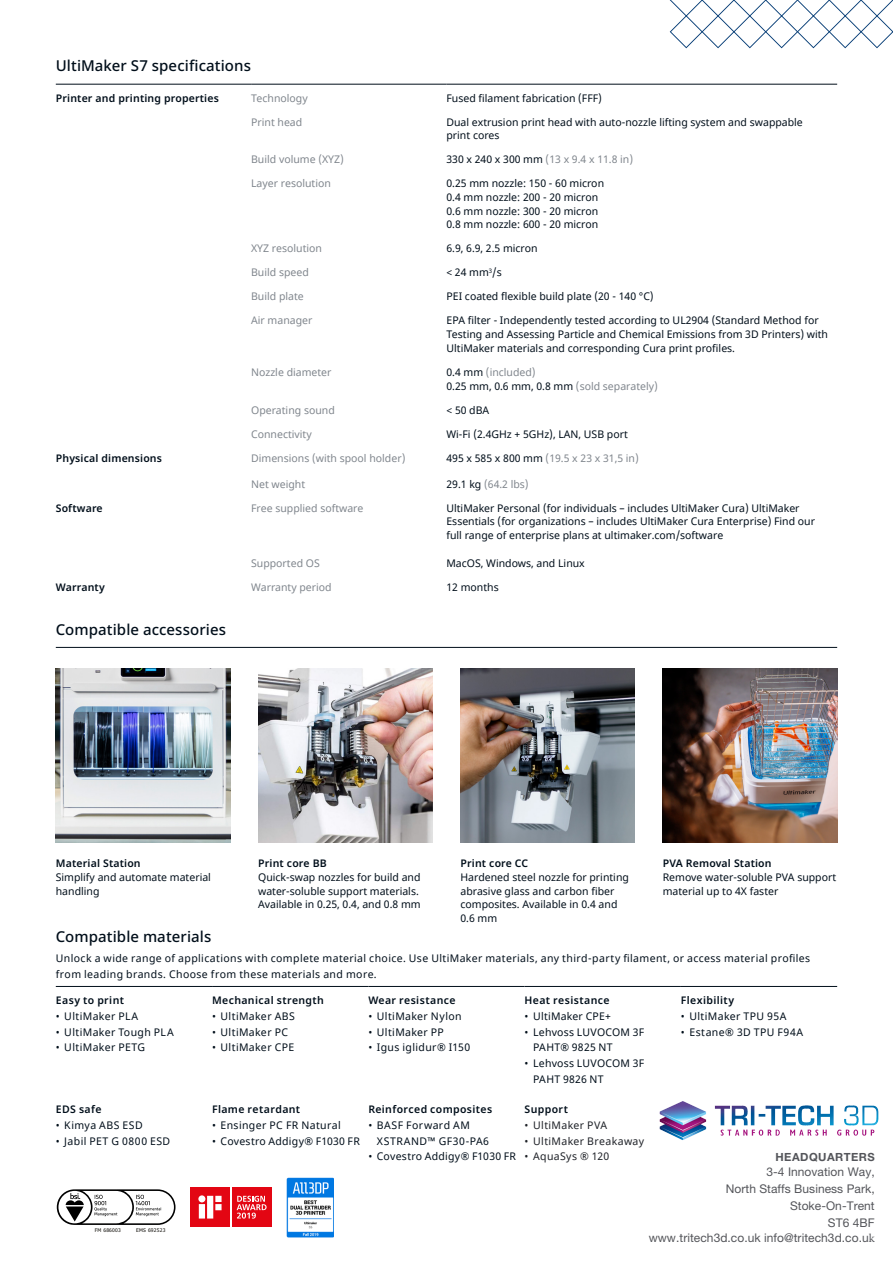
<style>
.page{position:relative;width:893px;height:1263px;background:#fff}
.page>*{position:absolute;margin:0;border:0;box-sizing:border-box;transform-origin:0 0}
.t1{font:500 15px "Noto Sans";letter-spacing:.005em;color:#000e1a}
.t2{font:12px/17px "Helvetica Neue LT Std";letter-spacing:.005em;color:#54555a;text-align:right}
.t3{font:700 11.25px "Helvetica Neue LT Std";letter-spacing:.04em;color:#54555a}
.t4{font:10.5px/13.6px "Noto Sans";color:#000e1a}
.t5{font:10.5px/13.6px "Noto Sans";color:#80868d}
.t6{font:10.5px/15.8px "Noto Sans";letter-spacing:.035em;color:#000e1a}
.t7{font:600 10.5px "Noto Sans";letter-spacing:.025em;color:#000e1a}
.t8{font:10.5px/15.8px "Noto Sans";letter-spacing:.025em;color:#000e1a}
.t9{font:10.5px "Noto Sans";letter-spacing:.04em;color:#000e1a}
.t10{font:10.5px/15.8px "Noto Sans";letter-spacing:.045em;color:#000e1a}
.t11{font:10.5px "Noto Sans";letter-spacing:.035em;color:#1e2127}
.t12{font:10.5px "Noto Sans";letter-spacing:.02em;color:#000e1a}
.t13{font:4.95px "Tahoma";letter-spacing:.045em;color:#12100b}
.s1{color:#000e1a}
.s2{font-family:"Minion Pro"}
</style>
<div class="page">
<svg style="left:670px;top:0;width:223px;height:48px"></svg>
<svg style="left:188px;top:1185px;width:85px;height:44px"></svg>
<div style="left:191px;top:1187px;width:39px;height:40px;background:#e30613"></div>
<svg style="left:198px;top:1195px;width:24px;height:23px"></svg>
<div style="left:232px;top:1187px;width:39px;height:40px;background:#e30613"></div>
<svg style="left:237px;top:1196px;width:30px;height:22px"></svg>
<svg style="left:57px;top:1189px;width:119px;height:36px"></svg>
<img style="left:460px;top:668px;width:175px;height:174px">
<img style="left:663px;top:668px;width:174px;height:174px">
<img style="left:56px;top:668px;width:174px;height:174px">
<img style="left:258px;top:668px;width:175px;height:174px">
<hr style="left:56px;top:84px;width:195px;height:1px;background:#000e1a">
<hr style="left:251px;top:84px;width:195px;height:1px;background:#000e1a">
<hr style="left:446px;top:84px;width:391px;height:1px;background:#000e1a">
<hr style="left:56px;top:647px;width:781px;height:1px;background:#000e1a">
<hr style="left:56px;top:986px;width:156px;height:1px;background:#000e1a">
<hr style="left:212px;top:986px;width:156px;height:1px;background:#000e1a">
<hr style="left:368px;top:986px;width:157px;height:1px;background:#000e1a">
<hr style="left:525px;top:986px;width:156px;height:1px;background:#000e1a">
<hr style="left:681px;top:986px;width:156px;height:1px;background:#000e1a">
<img style="left:286px;top:1177px;width:48px;height:60px">
<img style="left:659px;top:1101px;width:220px;height:39px">
<h1 class="t1" style="left:56px;top:55px;width:197px">UltiMaker S7 specifications</h1>
<p class="t7" style="left:56px;top:91px;width:164px">Printer and printing properties</p>
<p class="t5" style="left:251px;top:92px;width:58px">Technology</p>
<p class="t4" style="left:446px;top:92px;width:157px">Fused filament fabrication (FFF)</p>
<p class="t5" style="left:251px;top:115px;width:53px">Print head</p>
<p class="t4" style="left:446px;top:115px;width:358px">Dual extrusion print head with auto-nozzle lifting system and swappable print cores</p>
<p class="t5" style="left:251px;top:153px;width:94px">Build volume (XYZ)</p>
<p class="t5" style="left:446px;top:153px;width:188px"><span class="s1">330 x 240 x 300 mm</span> (13 x 9.4 x 11.8 in)</p>
<p class="t5" style="left:251px;top:177px;width:81px">Layer resolution</p>
<p class="t4" style="left:446px;top:177px;width:159px">0.25 mm nozzle: 150 - 60 micron<br>0.4 mm nozzle: 200 - 20 micron<br>0.6 mm nozzle: 300 - 20 micron<br>0.8 mm nozzle: 600 - 20 micron</p>
<p class="t5" style="left:251px;top:242px;width:72px">XYZ resolution</p>
<p class="t4" style="left:446px;top:242px;width:93px">6.9, 6.9, 2.5 micron</p>
<p class="t5" style="left:251px;top:266px;width:59px">Build speed</p>
<p class="t4" style="left:446px;top:266px;width:57px">&lt; 24 mm<sup>3</sup>/s</p>
<p class="t5" style="left:251px;top:290px;width:54px">Build plate</p>
<p class="t4" style="left:446px;top:290px;width:209px">PEI coated flexible build plate (20 - 140 °C)</p>
<p class="t5" style="left:251px;top:314px;width:63px">Air manager</p>
<p class="t4" style="left:446px;top:314px;width:383px">EPA filter - Independently tested according to UL2904 (Standard Method for<br>Testing and Assessing Particle and Chemical Emissions from 3D Printers) with<br>UltiMaker materials and corresponding Cura print profiles.</p>
<p class="t5" style="left:251px;top:366px;width:82px">Nozzle diameter</p>
<p class="t5" style="left:446px;top:366px;width:213px"><span class="s1">0.4 mm</span> (included)<br><span class="s1">0.25 mm, 0.6 mm, 0.8 mm</span> (sold separately)</p>
<p class="t5" style="left:251px;top:404px;width:85px">Operating sound</p>
<p class="t4" style="left:446px;top:404px;width:44px">&lt; 50 dBA</p>
<p class="t5" style="left:251px;top:428px;width:62px">Connectivity</p>
<p class="t4" style="left:446px;top:428px;width:183px">Wi-Fi (2.4GHz + 5GHz), LAN, USB port</p>
<p class="t7" style="left:56px;top:451px;width:108px">Physical dimensions</p>
<p class="t5" style="left:251px;top:452px;width:156px">Dimensions (with spool holder)</p>
<p class="t5" style="left:446px;top:452px;width:194px"><span class="s1">495 x 585 x 800 mm</span> (19.5 x 23 x 31,5 in)</p>
<p class="t5" style="left:251px;top:477px;width:56px">Net weight</p>
<p class="t5" style="left:446px;top:477px;width:84px"><span class="s1">29.1 kg</span> (64.2 lbs)</p>
<p class="t7" style="left:56px;top:500px;width:48px">Software</p>
<p class="t5" style="left:251px;top:501px;width:114px">Free supplied software</p>
<p class="t4" style="left:446px;top:501px;width:370px">UltiMaker Personal (for individuals – includes UltiMaker Cura) UltiMaker<br>Essentials (for organizations – includes UltiMaker Cura Enterprise) Find our full range of enterprise plans at ultimaker.com/software</p>
<p class="t5" style="left:251px;top:557px;width:70px">Supported OS</p>
<p class="t4" style="left:446px;top:557px;width:140px">MacOS, Windows, and Linux</p>
<p class="t7" style="left:56px;top:580px;width:51px">Warranty</p>
<p class="t5" style="left:251px;top:581px;width:82px">Warranty period</p>
<p class="t4" style="left:446px;top:581px;width:54px">12 months</p>
<h1 class="t1" style="left:56px;top:619px;width:172px">Compatible accessories</h1>
<p class="t7" style="left:56px;top:856px;width:86px">Material Station</p>
<p class="t4" style="left:56px;top:871px;width:157px">Simplify and automate material handling</p>
<p class="t7" style="left:258px;top:856px;width:70px">Print core BB</p>
<p class="t4" style="left:258px;top:871px;width:164px">Quick-swap nozzles for build and water-soluble support materials.<br>Available in 0.25, 0.4, and 0.8 mm</p>
<p class="t7" style="left:460px;top:856px;width:69px">Print core CC</p>
<p class="t4" style="left:460px;top:871px;width:170px">Hardened steel nozzle for printing abrasive glass and carbon fiber composites. Available in 0.4 and<br>0.6 mm</p>
<p class="t7" style="left:663px;top:856px;width:110px">PVA Removal Station</p>
<p class="t4" style="left:663px;top:871px;width:175px">Remove water-soluble PVA support material up to 4X faster</p>
<h1 class="t1" style="left:56px;top:926px;width:157px">Compatible materials</h1>
<p class="t6" style="left:56px;top:951px;width:756px">Unlock a wide range of applications with complete material choice. Use UltiMaker materials, any third-party filament, or access material profiles from leading brands. Choose from these materials and more.</p>
<p class="t7" style="left:56px;top:993px;width:70px">Easy to print</p>
<p class="t6" style="left:56px;top:1008px;width:84px">• UltiMaker PLA</p>
<p class="t6" style="left:56px;top:1024px;width:119px">• UltiMaker Tough PLA</p>
<p class="t6" style="left:56px;top:1040px;width:91px">• UltiMaker PETG</p>
<p class="t7" style="left:212px;top:993px;width:113px">Mechanical strength</p>
<p class="t9" style="left:212px;top:1009px;width:84px">• UltiMaker ABS</p>
<p class="t6" style="left:212px;top:1024px;width:78px">• UltiMaker PC</p>
<p class="t6" style="left:212px;top:1040px;width:84px">• UltiMaker CPE</p>
<p class="t7" style="left:681px;top:993px;width:55px">Flexibility</p>
<p class="t9" style="left:681px;top:1009px;width:107px">• UltiMaker TPU 95A</p>
<p class="t10" style="left:681px;top:1024px;width:124px">• Estane® 3D TPU F94A</p>
<p class="t7" style="left:368px;top:993px;width:89px">Wear resistance</p>
<p class="t9" style="left:368px;top:1009px;width:95px">• UltiMaker Nylon</p>
<p class="t6" style="left:368px;top:1024px;width:77px">• UltiMaker PP</p>
<p class="t6" style="left:368px;top:1040px;width:103px">• Igus iglidur® I150</p>
<p class="t7" style="left:525px;top:993px;width:86px">Heat resistance</p>
<p class="t12" style="left:525px;top:1009px;width:88px">• UltiMaker CPE+</p>
<p class="t8" style="left:533px;top:1024px;width:113px;text-indent:-9px">• Lehvoss LUVOCOM 3F<br>PAHT® 9825 NT</p>
<p class="t8" style="left:533px;top:1056px;width:113px;text-indent:-9px">• Lehvoss LUVOCOM 3F<br>PAHT 9826 NT</p>
<p class="t7" style="left:56px;top:1102px;width:47px">EDS safe</p>
<p class="t9" style="left:56px;top:1118px;width:88px">• Kimya ABS ESD</p>
<p class="t9" style="left:56px;top:1134px;width:116px">• Jabil PET G 0800 ESD</p>
<p class="t13" style="left:95px;top:1226px;width:28px">FM 686003</p>
<p class="t13" style="left:136px;top:1226px;width:31px">EMS 692523</p>
<p class="t7" style="left:212px;top:1102px;width:90px">Flame retardant</p>
<p class="t6" style="left:212px;top:1117px;width:130px">• Ensinger PC FR Natural</p>
<p class="t8" style="left:212px;top:1133px;width:149px">• Covestro Addigy® F1030 FR</p>
<p class="t7" style="left:368px;top:1102px;width:125px">Reinforced composites</p>
<p class="t10" style="left:377px;top:1117px;width:114px;text-indent:-9px">• BASF Forward AM<br>XSTRAND™ GF30-PA6</p>
<p class="t8" style="left:368px;top:1149px;width:149px">• Covestro Addigy® F1030 FR</p>
<p class="t7" style="left:525px;top:1102px;width:45px">Support</p>
<p class="t11" style="left:525px;top:1118px;width:84px">• UltiMaker PVA</p>
<p class="t11" style="left:525px;top:1134px;width:121px">• UltiMaker Breakaway</p>
<p class="t11" style="left:525px;top:1149px;width:86px">• AquaSys ® 120</p>
<p class="t3" style="left:775px;top:1150px;width:101px">HEADQUARTERS</p>
<p class="t2" style="left:726px;top:1163px;width:150px">3-4 Innovation Way,<br>North Staffs Business Park,<br>Stoke-On-Trent<br>ST6 4BF</p>
<p class="t2" style="left:649px;top:1229px;width:228px">www.tritech3d.co.uk info@tritech3d.co.u<span class="s2">k</span></p>
</div>
